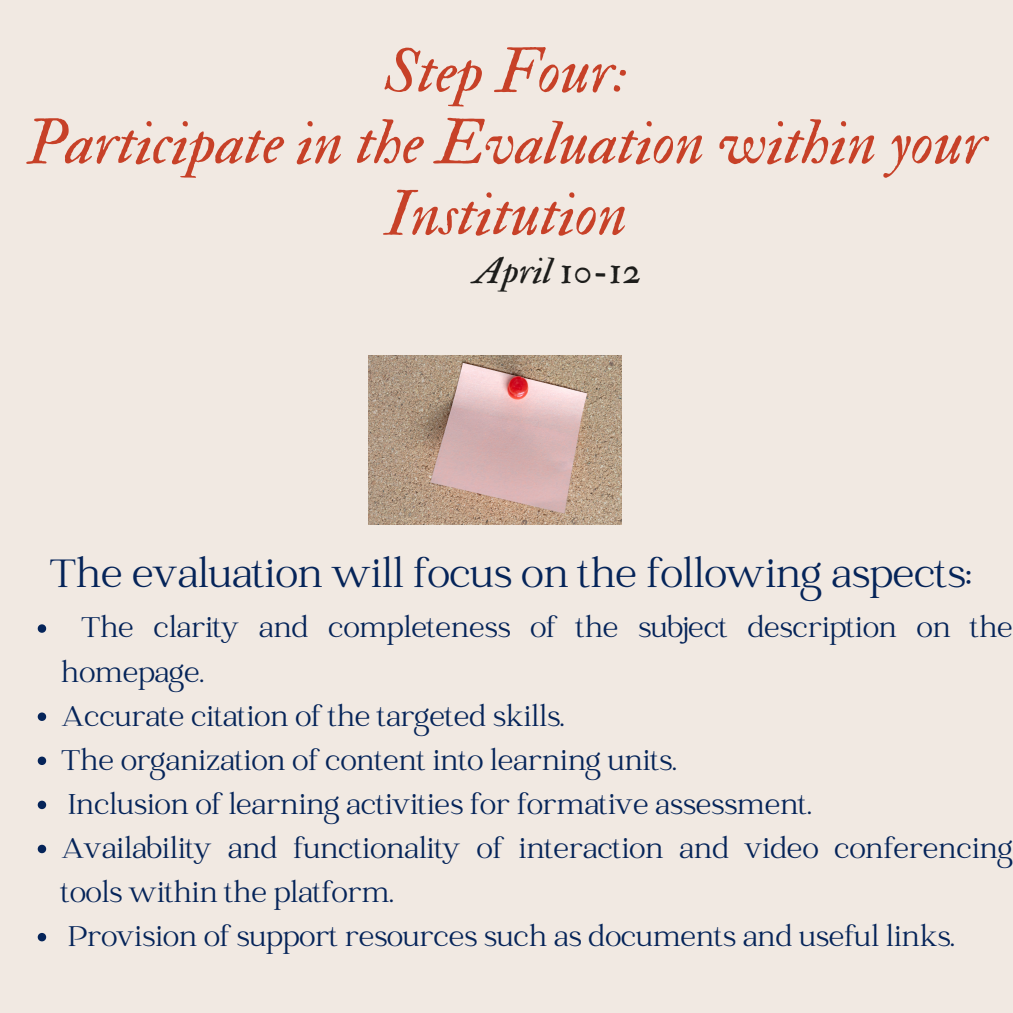
<style>
.page{position:relative;width:1013px;height:1013px;background:#fff}
.page>*{position:absolute;margin:0;border:0;box-sizing:border-box;transform-origin:0 0}
.t1{font:62.5px/71.2px "IM FELL Double Pica Italic";color:#c74128;text-align:center}
.t2{font:43.75px "Catchy Mager";color:#052459}
.t3{font:37.5px "IM FELL Double Pica Italic";color:#1d1d1b}
.t4{font:31.5px/44px "Catchy Mager";color:#052459}
</style>
<div class="page">
<div style="left:0;top:0;width:1012px;height:1012px;background:#f1e9e2"></div>
<img style="left:369px;top:355px;width:253px;height:169px">
<svg style="left:38px;top:624px;width:8px;height:8px"></svg>
<svg style="left:38px;top:712px;width:8px;height:9px"></svg>
<svg style="left:38px;top:756px;width:8px;height:9px"></svg>
<svg style="left:38px;top:800px;width:8px;height:9px"></svg>
<svg style="left:38px;top:844px;width:8px;height:9px"></svg>
<svg style="left:38px;top:933px;width:8px;height:8px"></svg>
<p class="t1" style="left:26px;top:37px;width:961px">Step Four:<br>Participate in the Evaluation within your<br>Institution</p>
<p class="t3" style="left:474px;top:248px;width:169px">April 10-12</p>
<h2 class="t2" style="left:49px;top:552px;width:923px">The evaluation will focus on the following aspects:</h2>
<p class="t4" style="left:61px;top:608px;width:953px;text-indent:20px">The clarity and completeness of the subject description on the homepage.</p>
<p class="t4" style="left:61px;top:696px;width:504px">Accurate citation of the targeted skills.</p>
<p class="t4" style="left:61px;top:740px;width:617px">The organization of content into learning units.</p>
<p class="t4" style="left:68px;top:784px;width:744px">Inclusion of learning activities for formative assessment.</p>
<p class="t4" style="left:61px;top:828px;width:953px">Availability and functionality of interaction and video conferencing tools within the platform.</p>
<p class="t4" style="left:68px;top:916px;width:888px">Provision of support resources such as documents and useful links.</p>
</div>
